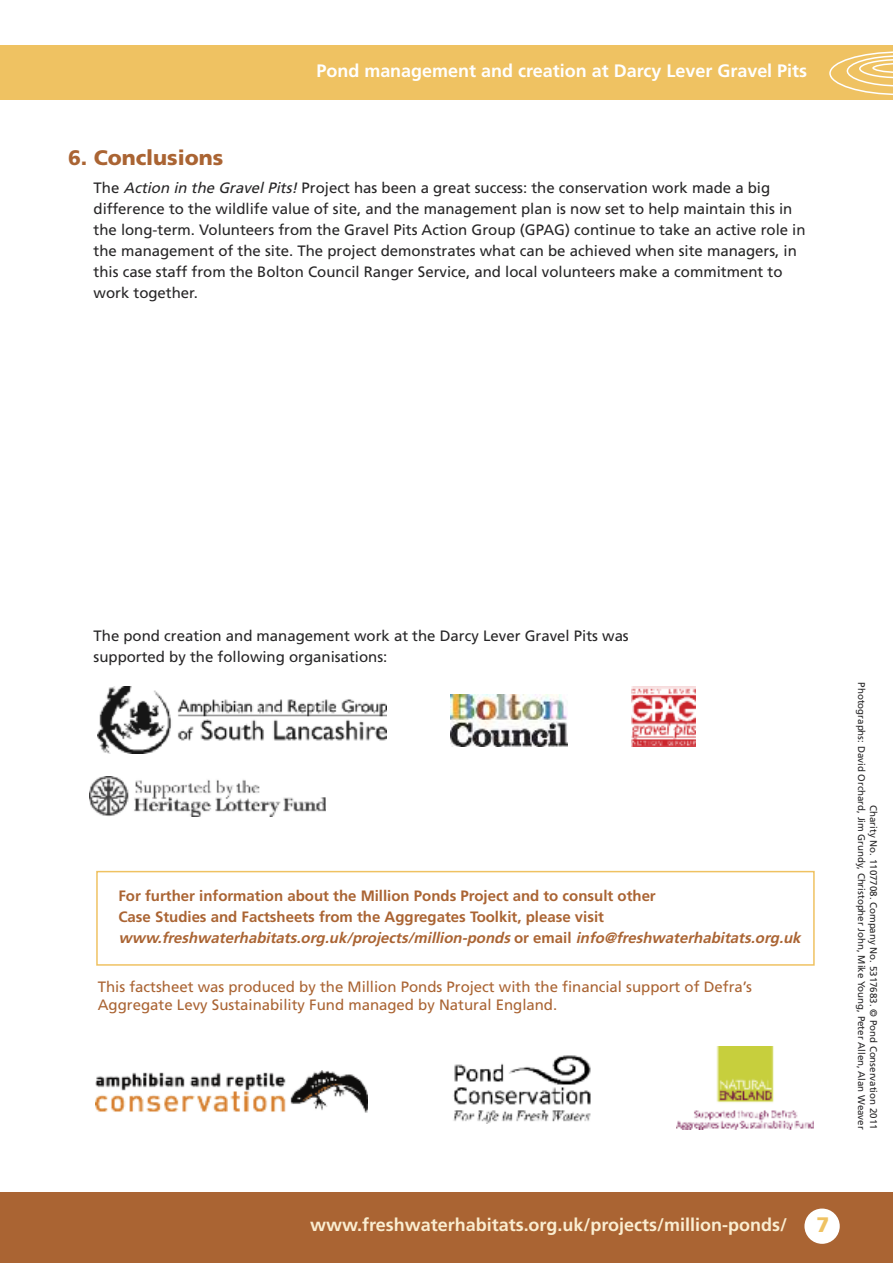
<style>
.page{position:relative;width:893px;height:1263px;background:#fff}
.page>*{position:absolute;margin:0;border:0;box-sizing:border-box;transform-origin:0 0}
.t1{font:900 21px "Frutiger";color:#aa6433}
.t2{font:900 21px "Frutiger";color:#efc262}
.t3{font:700 18px "Frutiger";color:#faedd0}
.t4{font:700 18px "Frutiger";color:#fff}
.t5{font:15px/21px "Frutiger";color:#272627}
.t6{font:700 15px/21px "Frutiger";color:#aa6433}
.t7{font:15px/18px "Frutiger";color:#aa6433}
.t8{font:9.75px/12px "Frutiger";color:#272627;text-align:right}
.s1{font-style:italic}
</style>
<div class="page">
<div style="left:0;top:1192px;width:893px;height:71px;background:#aa6433"></div>
<img style="left:677px;top:1046px;width:137px;height:84px">
<img style="left:453px;top:1055px;width:138px;height:68px">
<div style="left:96px;top:871px;width:719px;height:95px;border:2px solid #efc262"></div>
<div style="left:0;top:45px;width:893px;height:55px;background:#efc262"></div>
<svg style="left:829px;top:51px;width:64px;height:44px"></svg>
<img style="left:451px;top:694px;width:116px;height:52px">
<img style="left:97px;top:686px;width:289px;height:67px">
<img style="left:96px;top:1070px;width:271px;height:43px">
<img style="left:89px;top:776px;width:237px;height:40px">
<div style="left:804px;top:1208px;width:36px;height:36px;background:#fff;border-radius:50%"></div>
<div style="left:628px;top:685px;width:72px;height:63px;background:linear-gradient(to bottom,#fff,#fff)"></div>
<img style="left:631px;top:686px;width:65px;height:60px">
<p class="t4" style="left:316px;top:64px;width:492px">Pond management and creation at Darcy Lever Gravel Pits</p>
<h1 class="t1" style="left:68px;top:150px;width:157px">6. Conclusions</h1>
<p class="t5" style="left:94px;top:178px;width:714px">The <span class="s1">ActionintheGravelPits!</span>Project has been a great success: the conservation work made a big difference to the wildlife value of site, and the management plan is now set to help maintain this in the long-term. Volunteers from the Gravel Pits Action Group (GPAG) continue to take an active role in the management of the site. The project demonstrates what can be achieved when site managers, in this case staff from the Bolton Council Ranger Service, and local volunteers make a commitment to work together.</p>
<p class="t5" style="left:94px;top:626px;width:537px">The pond creation and management work at the Darcy Lever Gravel Pits was supported by the following organisations:</p>
<p class="t6" style="left:118px;top:886px;width:684px">For further information about the Million Ponds Project and to consult other<br>Case Studies and Factsheets from the Aggregates Toolkit, please visit <span class="s1">www.freshwaterhabitats.org.uk/projects/million-ponds</span> o r e m a i l <span class="s1">info@freshwaterhabitats.org.uk</span></p>
<p class="t7" style="left:98px;top:979px;width:656px">This factsheet was produced by the Million Ponds Project with the financial support of Defra’s<br>Aggregate Levy Sustainability Fund managed by Natural England.</p>
<p class="t8" style="left:879px;top:682px;width:449px;rotate:90deg">Charity No. 1107708. Company No. 5317683. © Pond Conservation 2011<br>Photographs: David Orchard, Jim Grundy, Christopher John, Mike Young, Peter Allen, Alan Weaver</p>
<p class="t3" style="left:310px;top:1217px;width:478px">www.freshwaterhabitats.org.uk/projects/million-ponds/</p>
<h1 class="t2" style="left:816px;top:1216px;width:14px">7</h1>
</div>
